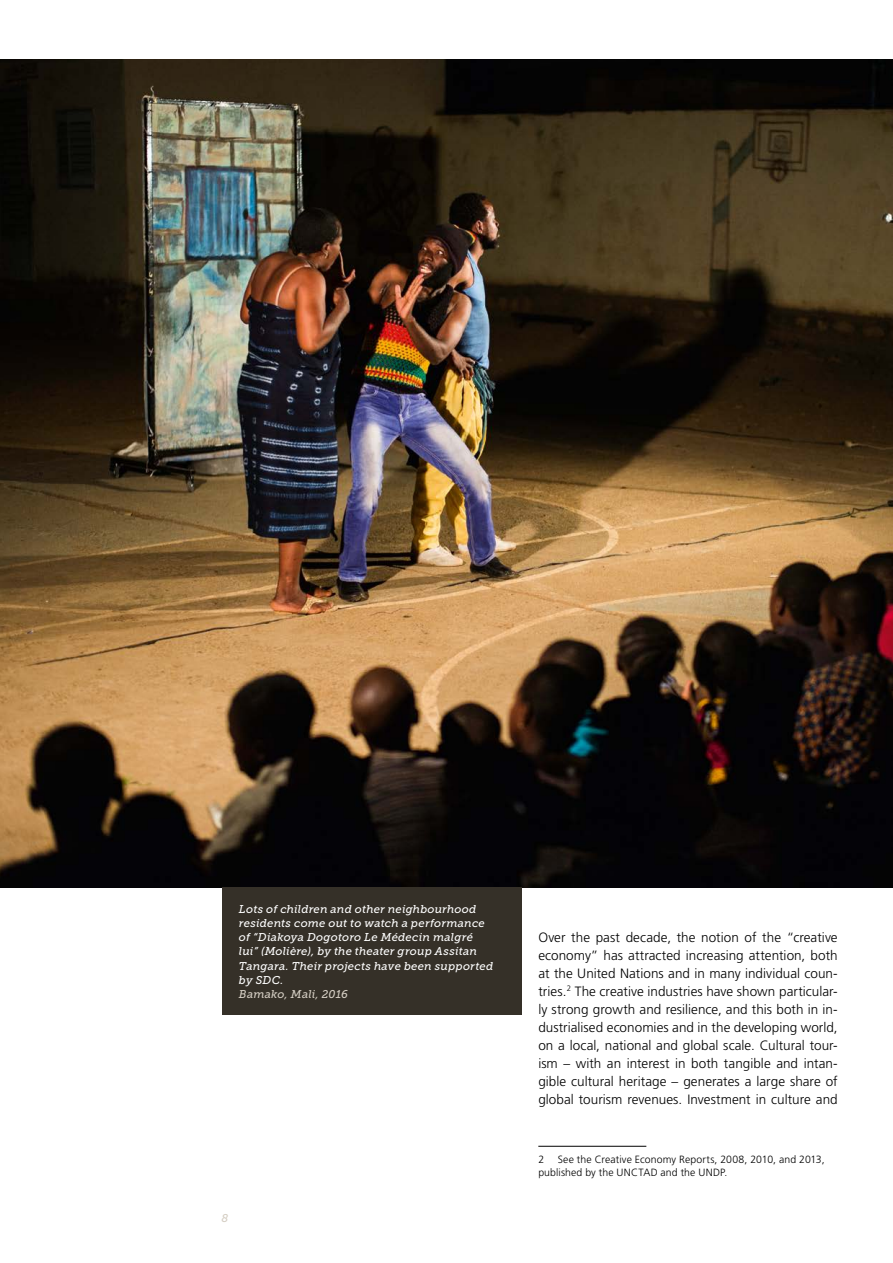
<style>
.page{position:relative;width:893px;height:1263px;background:#fff}
.page>*{position:absolute;margin:0;border:0;box-sizing:border-box;transform-origin:0 0}
.t1{font:300 13.5px/18px "Frutiger LT Pro";color:#000;text-align:justify}
.t2{font:italic 11.25px/14.2px "Museo Slab 500";letter-spacing:.015em;color:#fff}
.t3{font:italic 11.25px "Museo Slab 500";letter-spacing:.015em;color:#d5cec3}
.t4{font:300 10.5px/12.6px "Frutiger LT Pro";letter-spacing:.01em;color:#000}
</style>
<div class="page">
<hr style="left:538px;top:1146px;width:108px;height:1px;background:#000">
<img style="left:0;top:60px;width:893px;height:828px">
<div style="left:222px;top:888px;width:299px;height:127px;background:#353028"></div>
<p class="t2" style="left:239px;top:902px;width:256px">Lots of children and other neighbourhood residents come out to watch a performance of “Diakoya Dogotoro Le Médecin malgré lui” (Molière), by the theater group Assitan Tangara. Their projects have been supported by SDC.</p>
<p class="t3" style="left:239px;top:988px;width:111px">Bamako, Mali, 2016</p>
<p class="t3" style="left:222px;top:1212px;width:8px">8</p>
<p class="t1" style="left:538px;top:928px;width:301px">Over the past decade, the notion of the “creative economy” has attracted increasing attention, both at the United Nations and in many individual coun&shy;tries.<sup>2</sup> The creative industries have shown particular&shy;ly strong growth and resilience, and this both in in&shy;dustrialised economies and in the developing world, on a local, national and global scale. Cultural tour&shy;ism – with an interest in both tangible and intan&shy;gible cultural heritage – generates a large share of global tourism revenues. Investment in culture and</p>
<p class="t4" style="left:538px;top:1153px;width:288px;text-indent:19px">See the Creative Economy Reports, 2008, 2010, and 2013, published by the UNCTAD and the UNDP.</p>
<p class="t4" style="left:538px;top:1153px;width:7px">2</p>
</div>
